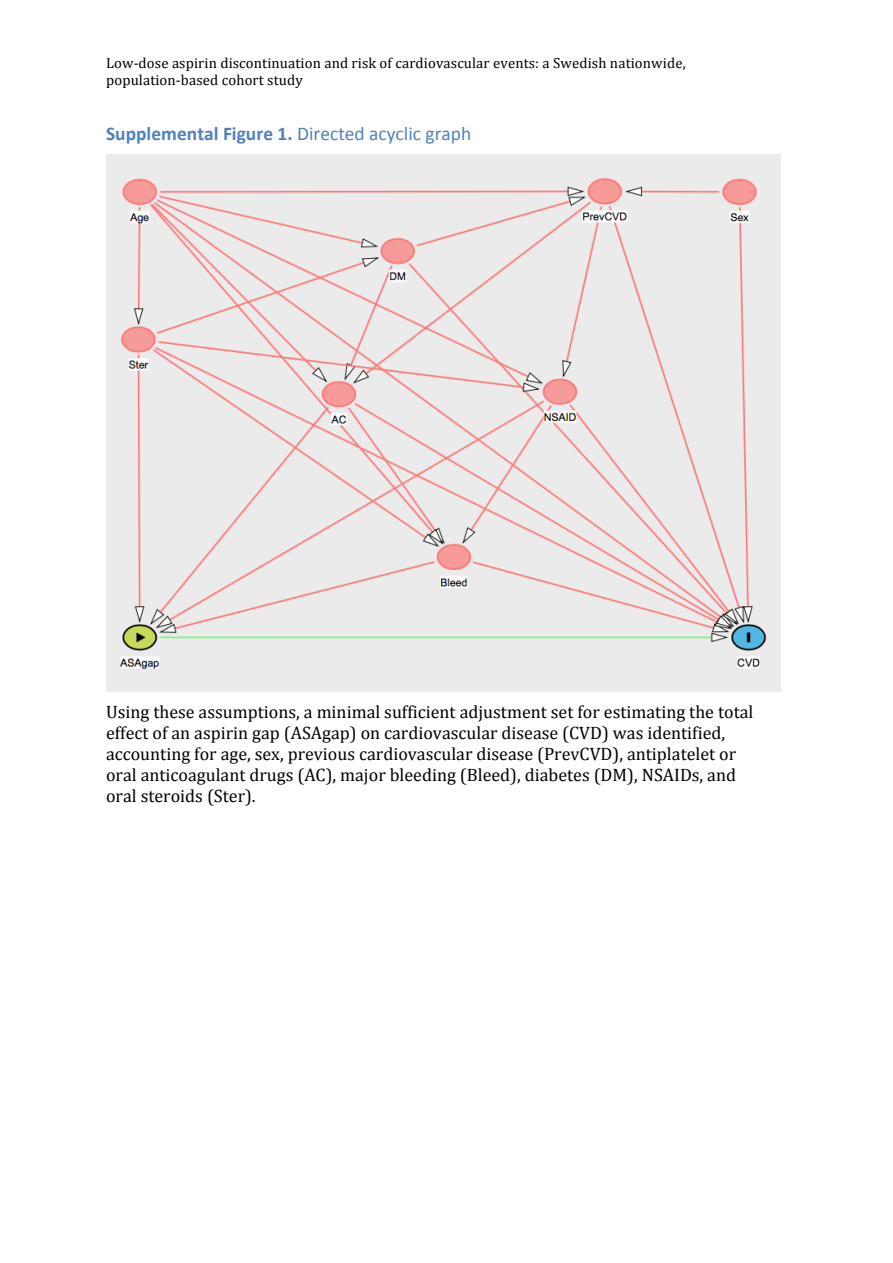
<style>
.page{position:relative;width:893px;height:1263px;background:#fff}
.page>*{position:absolute;margin:0;border:0;box-sizing:border-box;transform-origin:0 0}
.t1{font:700 19.5px "Calibri";color:#4f81bd}
.t2{font:18px/21px "Cambria";color:#000}
.t3{font:14.7px/17.7px "Cambria";letter-spacing:.01em;color:#000}
.s1{font-weight:400}
</style>
<div class="page">
<img style="left:106px;top:155px;width:675px;height:536px">
<p class="t3" style="left:106px;top:54px;width:581px">Low-dose aspirin discontinuation and risk of cardiovascular events: a Swedish nationwide, population-based cohort study</p>
<p class="t1" style="left:106px;top:122px;width:367px">Supplemental Figure 1. <span class="s1">Directed acyclic graph</span></p>
<p class="t2" style="left:106px;top:701px;width:649px">Using these assumptions, a minimal sufficient adjustment set for estimating the total effect of an aspirin gap (ASAgap) on cardiovascular disease (CVD) was identified, accounting for age, sex, previous cardiovascular disease (PrevCVD), antiplatelet or oral anticoagulant drugs (AC), major bleeding (Bleed), diabetes (DM), NSAIDs, and oral steroids (Ster).</p>
</div>
